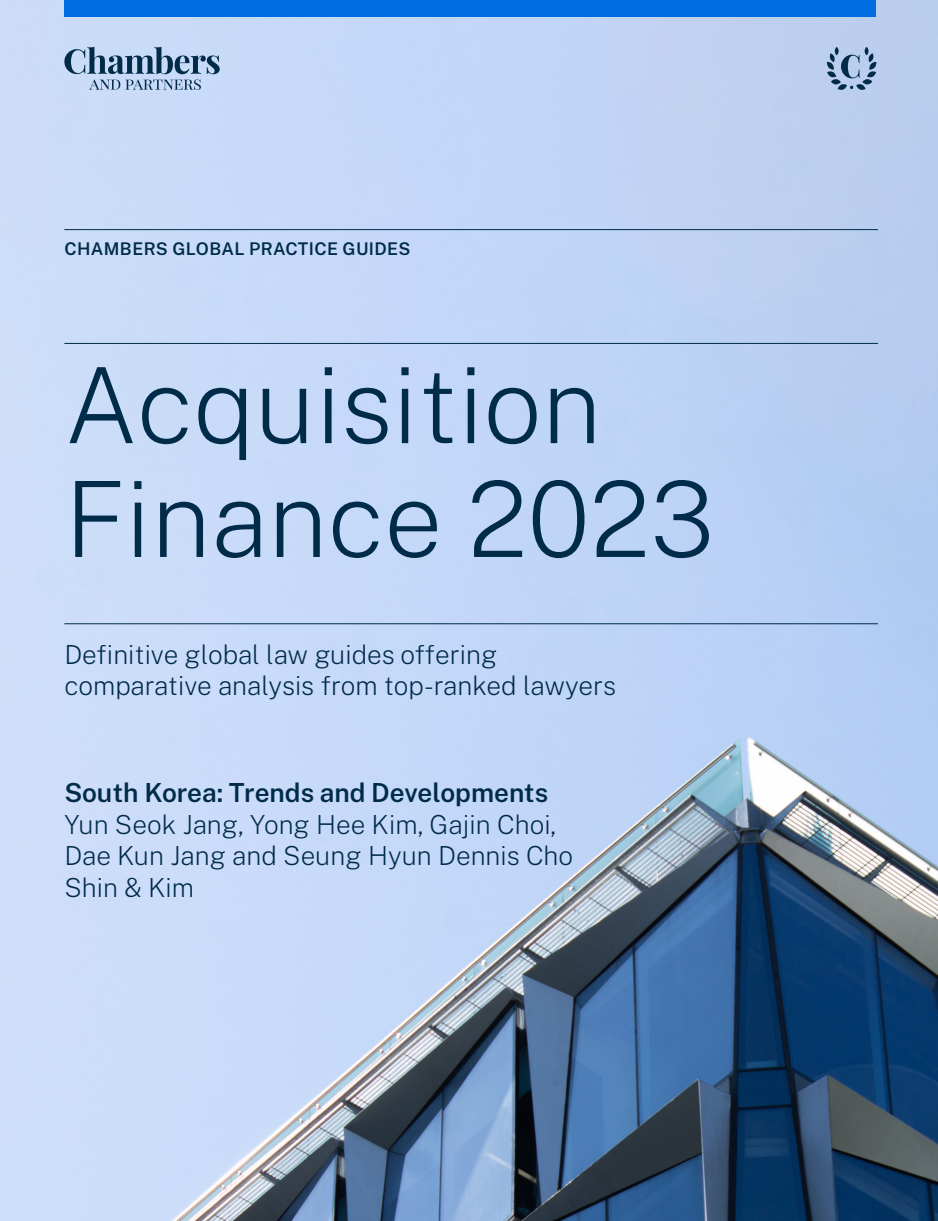
<style>
.page{position:relative;width:938px;height:1221px;background:#fff}
.page>*{position:absolute;margin:0;border:0;box-sizing:border-box;transform-origin:0 0}
._01_Large_Heading{font:200 105px/113.8px "Public Sans";color:#002b49}
._02_Subheading_w_o_r{font:200 26.25px/31.5px "Public Sans";color:#002b49}
._02_Subheading{font:200 26.25px/31.5px "Public Sans";color:#002b49}
._00_Small_Header{font:600 17.5px "Public Sans";letter-spacing:.02em;color:#002b49}
.s1{font-weight:600}
</style>
<div class="page">
<img style="left:0;top:0;width:938px;height:1220px">
<svg style="left:826px;top:47px;width:50px;height:43px;background:#8aa3c3"></svg>
<svg style="left:64px;top:47px;width:156px;height:43px;background:#93acc9"></svg>
<hr style="left:64px;top:229px;width:814px;height:1px;background:#002b49">
<hr style="left:64px;top:343px;width:814px;height:1px;background:#002b49">
<hr style="left:64px;top:623px;width:814px;height:1px;background:#002b49">
<div style="left:64px;top:0;width:812px;height:17px;background:#006ce0"></div>
<p class="_00_Small_Header" style="left:64px;top:235px;width:348px">CHAMBERS GLOBAL PRACTICE GUIDES</p>
<p class="_01_Large_Heading" style="left:64px;top:341px;width:651px">Acquisition<br>Finance 2023</p>
<p class="_02_Subheading" style="left:64px;top:637px;width:553px">Definitive global law guides offering comparative analysis from top-ranked lawyers</p>
<p class="_02_Subheading_w_o_r" style="left:64px;top:775px;width:510px"><span class="s1">South Korea: Trends and Developments<br></span>Yun Seok Jang, Yong Hee Kim, Gajin Choi,<br>Dae Kun Jang and Seung Hyun Dennis Cho<br>Shin &amp; Kim</p>
</div>
